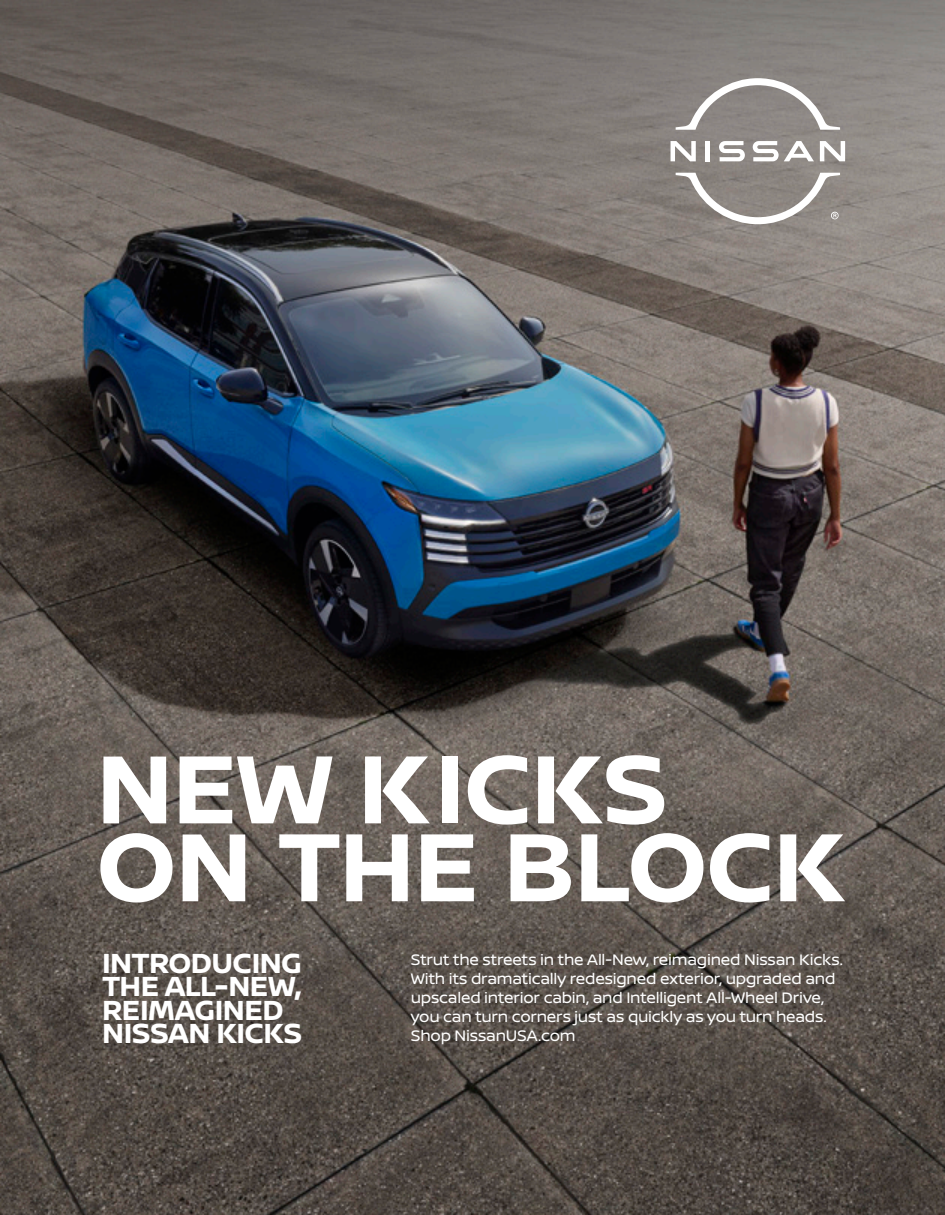
<style>
.page{position:relative;width:945px;height:1215px;background:#fff}
.page>*{position:absolute;margin:0;border:0;box-sizing:border-box;transform-origin:0 0}
.t1{font:700 102.9px/77.8px "Nissan Brand";letter-spacing:-.01em;color:#fff}
.t2{font:700 29.4px/23.5px "Nissan Brand";letter-spacing:-.015em;color:#fff}
.t3{font:16.2px/19px "Nissan Brand";letter-spacing:-.015em;color:#fff}
</style>
<div class="page">
<img style="left:0;top:428px;width:945px;height:787px">
<svg style="left:0;top:0;width:945px;height:428px;background:#6b6b6c"></svg>
<svg style="left:676px;top:78px;width:164px;height:52px;background:#9c9895"></svg>
<hr style="left:706px;top:141px;width:4px;height:20px;background:#fff">
<svg style="left:671px;top:141px;width:25px;height:20px"></svg>
<svg style="left:753px;top:141px;width:61px;height:20px"></svg>
<svg style="left:719px;top:141px;width:26px;height:20px"></svg>
<svg style="left:820px;top:141px;width:25px;height:20px"></svg>
<svg style="left:676px;top:173px;width:164px;height:51px;background:#9d9893"></svg>
<p class="t1" style="left:96px;top:745px;width:750px">NEW KICKS<br>ON THE BLOCK</p>
<p class="t2" style="left:102px;top:950px;width:202px">INTRODUCING<br>THE ALL-NEW,<br>REIMAGINED<br>NISSAN KICKS</p>
<p class="t3" style="left:411px;top:949px;width:434px">Strut the streets in the All-New, reimagined Nissan Kicks.<br>With its dramatically redesigned exterior, upgraded and upscaled interior cabin, and Intelligent All-Wheel Drive, you can turn corners just as quickly as you turn heads.<br>Shop NissanUSA.com</p>
</div>
